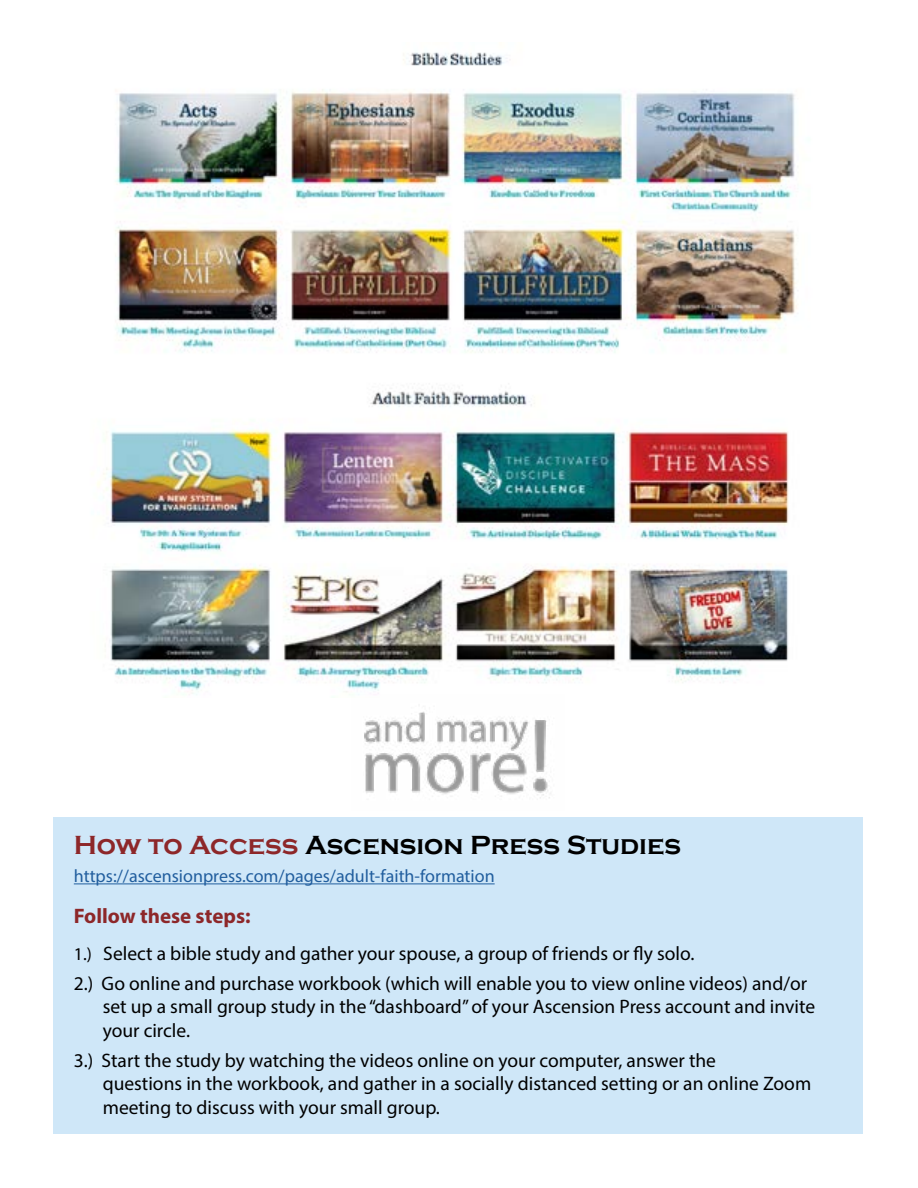
<style>
.page{position:relative;width:918px;height:1188px;background:#fff}
.page>*{position:absolute;margin:0;border:0;box-sizing:border-box;transform-origin:0 0}
.t1{font:700 27px "Copperplate Gothic";color:#000}
.t2{font:700 21px "Myriad Pro";color:#8d2729}
.t3{font:19.5px/23.4px "Myriad Pro";color:#000}
.t4{font:18px "Myriad Pro";color:#215e9e}
.s1{color:#8d2729}
.s2{font-size:18px}
</style>
<div class="page">
<div style="left:53px;top:818px;width:810px;height:316px;background:#cfe7f8"></div>
<img style="left:115px;top:52px;width:682px;height:301px">
<img style="left:97px;top:386px;width:692px;height:309px">
<img style="left:364px;top:712px;width:187px;height:86px">
<hr style="left:74px;top:883px;width:421px;height:1px;background:#215e9e">
<h1 class="t1" style="left:74px;top:830px;width:609px"><span class="s1">How to Access</span> Ascension Press Studies</h1>
<p class="t4" style="left:74px;top:865px;width:422px">https://ascensionpress.com/pages/adult-faith-formation</p>
<p class="t2" style="left:74px;top:902px;width:178px">Follow these steps:</p>
<p class="t3" style="left:74px;top:938px;width:735px;line-height:30.2px"><span class="s2">1.)</span> Select a bible study and gather your spouse, a group of friends or fly solo.<br>2.) Go online and purchase workbook (which will enable you to view online videos) and/or</p>
<p class="t3" style="left:103px;top:995px;width:714px">set up a small group study in the “dashboard” of your Ascension Press account and invite your circle.</p>
<p class="t3" style="left:103px;top:1048px;width:710px;text-indent:-29px">3.) Start the study by watching the videos online on your computer, answer the<br>questions in the workbook, and gather in a socially distanced setting or an online Zoom meeting to discuss with your small group.</p>
</div>
